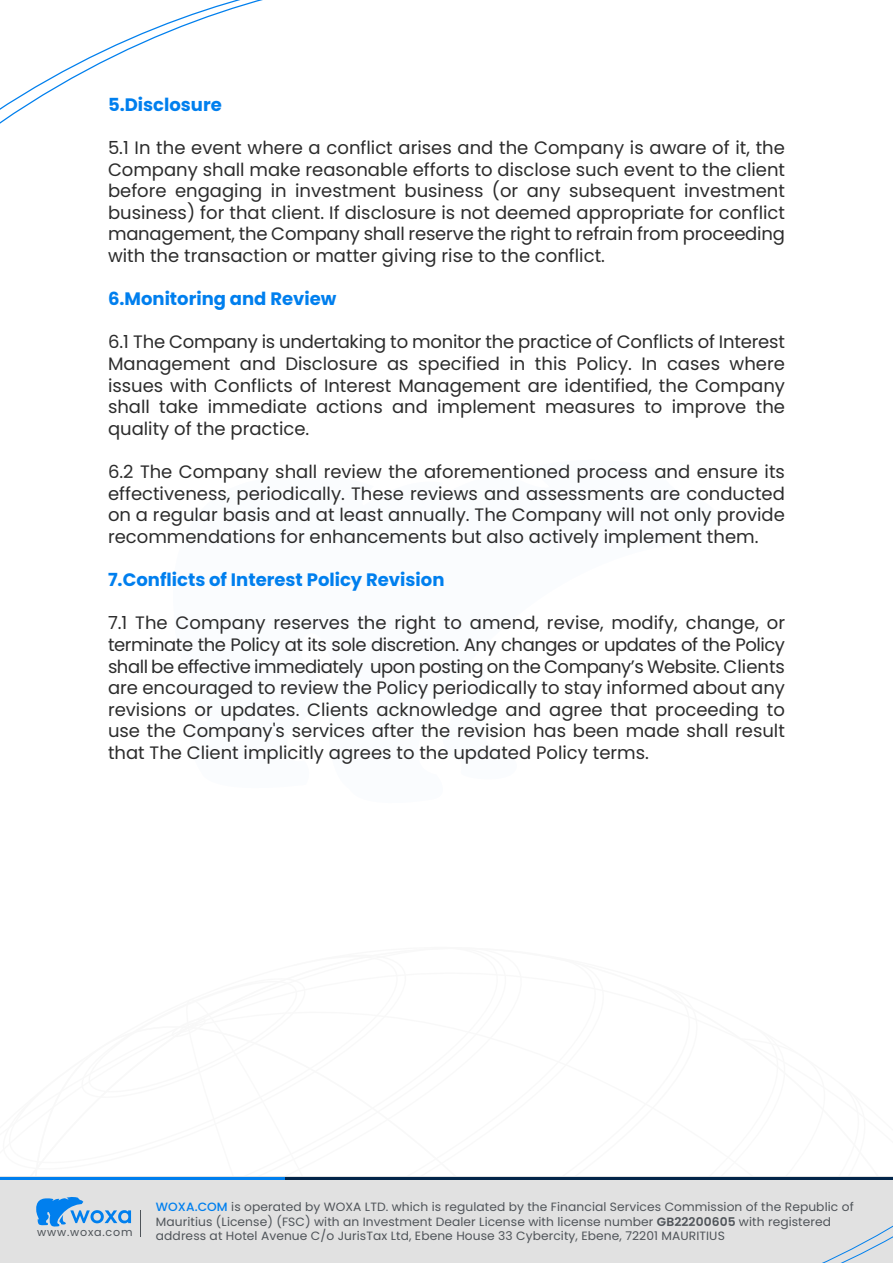
<style>
.page{position:relative;width:893px;height:1263px;background:#fff}
.page>*{position:absolute;margin:0;border:0;box-sizing:border-box;transform-origin:0 0}
.t1{font:18px/21.6px "Poppins";color:#2c2c2c;text-align:justify}
.t2{font:700 18px "Poppins";color:#007fee}
.t3{font:12px/14.7px "Poppins";letter-spacing:.005em;color:#4f5459}
.t4{font:10.95px "Poppins";letter-spacing:.07em;color:#4f5459}
.s1{font-weight:500;color:#007fee}
.s2{font-weight:600}
</style>
<div class="page">
<svg style="left:0;top:0;width:263px;height:124px"></svg>
<div style="left:0;top:1176px;width:893px;height:87px;background:#e1e1e1"></div>
<p class="t2" style="left:108px;top:94px;width:115px">5.Disclosure</p>
<p class="t1" style="left:108px;top:137px;width:679px">5.1 In the event where a conflict arises and the Company is aware of it, the Company shall make reasonable efforts to disclose such event to the client before engaging in investment business (or any subsequent investment business) for that client. If disclosure is not deemed appropriate for conflict management, the Company shall reserve the right to refrain from proceeding with the transaction or matter giving rise to the conflict.</p>
<p class="t2" style="left:108px;top:288px;width:230px">6.Monitoring and Review</p>
<p class="t1" style="left:108px;top:331px;width:678px">6.1 The Company is undertaking to monitor the practice of Conflicts of Interest Management and Disclosure as specified in this Policy. In cases where issues with Conflicts of Interest Management are identified, the Company shall take immediate actions and implement measures to improve the quality of the practice.</p>
<p class="t1" style="left:108px;top:461px;width:678px">6.2 The Company shall review the aforementioned process and ensure its effectiveness, periodically. These reviews and assessments are conducted on a regular basis and at least annually. The Company will not only provide recommendations for enhancements but also actively implement them.</p>
<p class="t2" style="left:108px;top:569px;width:338px">7.Conflicts of Interest Policy Revision</p>
<p class="t1" style="left:108px;top:612px;width:678px">7.1 The Company reserves the right to amend, revise, modify, change, or terminate the Policy at its sole discretion. Any changes or updates of the Policy shall be effective immediately upon posting on the Company’s Website. Clients are encouraged to review the Policy periodically to stay informed about any revisions or updates. Clients acknowledge and agree that proceeding to use the Company's services after the revision has been made shall result that The Client implicitly agrees to the updated Policy terms.</p>
<p class="t4" style="left:37px;top:1225px;width:97px">www.woxa.com</p>
<p class="t3" style="left:156px;top:1200px;width:699px"><span class="s1">WOXA.COM</span> is operated by WOXA LTD. which is regulated by the Financial Services Commission of the Republic of<br>Mauritius (License) (FSC) with an Investment Dealer License with license number <span class="s2">GB22200605</span> with registered address at Hotel Avenue C/o JurisTax Ltd, Ebene House 33 Cybercity, Ebene, 72201 MAURITIUS</p>
</div>
